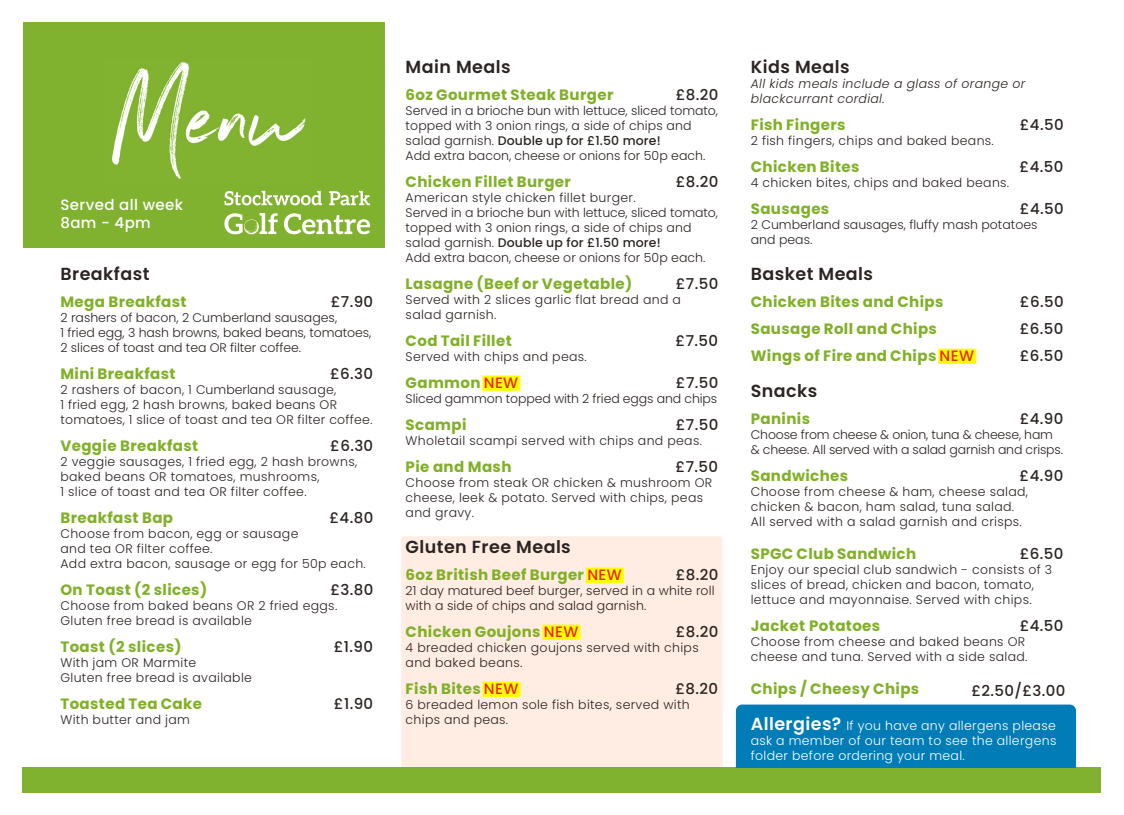
<style>
.page{position:relative;width:1124px;height:815px;background:#fff}
.page>*{position:absolute;margin:0;border:0;box-sizing:border-box;transform-origin:0 0}
.t1{font:600 17.5px "Poppins";letter-spacing:.025em;color:#2b2422}
.t2{font:700 15px "Poppins";letter-spacing:.025em;color:#81b028}
.t3{font:500 15px "Poppins";letter-spacing:.025em;color:#2b2422}
.t4{font:500 15px/18px "Poppins";letter-spacing:.025em;color:#fff}
.t5{font:300 12.5px/15px "Poppins";letter-spacing:.025em;color:#2b2422}
.t6{font:300 12.5px/15px "Poppins";color:#2b2422}
.t7{font:300 12.5px/15px "Poppins";letter-spacing:-.005em;color:#2b2422}
.t8{font:300 12.5px/15px "Poppins";letter-spacing:.025em;color:#fff;text-align:justify}
.t9{font:300 12.5px/15px "Poppins";letter-spacing:-.015em;color:#2b2422}
.t10{font:italic 300 12.5px/15px "Poppins";letter-spacing:.025em;color:#2b2422}
.t11{font:300 12.5px "Poppins";letter-spacing:-.01em;color:#2b2422}
.s1{font-weight:500}
.s2{font-weight:500;color:#e52916}
.s3{font-weight:600;font-size:17.5px}
</style>
<div class="page">
<div style="left:401px;top:536px;width:321px;height:231px;background:#ffece2"></div>
<div style="left:23px;top:23px;width:361px;height:225px;background:#80b12f"></div>
<div style="left:23px;top:767px;width:1077px;height:25px;background:#80b12f"></div>
<img style="left:112px;top:62px;width:194px;height:117px">
<svg style="left:224px;top:191px;width:98px;height:14px"></svg>
<svg style="left:329px;top:191px;width:41px;height:14px"></svg>
<svg style="left:224px;top:213px;width:54px;height:21px"></svg>
<svg style="left:284px;top:213px;width:86px;height:21px"></svg>
<svg style="left:482px;top:375px;width:38px;height:16px"></svg>
<svg style="left:586px;top:568px;width:38px;height:15px"></svg>
<svg style="left:542px;top:625px;width:38px;height:15px"></svg>
<svg style="left:482px;top:682px;width:38px;height:15px"></svg>
<svg style="left:938px;top:349px;width:38px;height:15px"></svg>
<div style="left:735px;top:705px;width:340px;height:62px;background:#007db6"></div>
<p class="t4" style="left:60px;top:196px;width:124px">Served all week<br>8am - 4pm</p>
<h1 class="t1" style="left:60px;top:263px;width:90px">Breakfast</h1>
<p class="t2" style="left:60px;top:293px;width:127px">Mega Breakfast</p>
<p class="t3" style="left:331px;top:293px;width:44px">£7.90</p>
<p class="t7" style="left:60px;top:310px;width:312px">2 rashers of bacon, 2 Cumberland sausages,<br>1 fried egg, 3 hash browns, baked beans, tomatoes,<br>2 slices of toast and tea OR filter coffee.</p>
<p class="t2" style="left:60px;top:365px;width:117px">Mini Breakfast</p>
<p class="t3" style="left:330px;top:365px;width:44px">£6.30</p>
<p class="t5" style="left:60px;top:382px;width:313px">2 rashers of bacon, 1 Cumberland sausage,<br>1 fried egg, 2 hash browns, baked beans OR tomatoes, 1 slice of toast and tea OR filter coffee.</p>
<p class="t2" style="left:60px;top:437px;width:139px">Veggie Breakfast</p>
<p class="t3" style="left:330px;top:437px;width:44px">£6.30</p>
<p class="t5" style="left:60px;top:454px;width:298px">2 veggie sausages, 1 fried egg, 2 hash browns, baked beans OR tomatoes, mushrooms,<br>1 slice of toast and tea OR filter coffee.</p>
<p class="t2" style="left:60px;top:509px;width:114px">Breakfast Bap</p>
<p class="t3" style="left:329px;top:509px;width:45px">£4.80</p>
<p class="t5" style="left:60px;top:526px;width:307px">Choose from bacon, egg or sausage<br>and tea OR filter coffee.<br>Add extra bacon, sausage or egg for 50p each.</p>
<p class="t2" style="left:60px;top:581px;width:148px">On Toast (2 slices)</p>
<p class="t3" style="left:330px;top:581px;width:44px">£3.80</p>
<p class="t5" style="left:60px;top:598px;width:278px">Choose from baked beans OR 2 fried eggs.<br>Gluten free bread is available</p>
<p class="t2" style="left:60px;top:638px;width:123px">Toast (2 slices)</p>
<p class="t3" style="left:334px;top:638px;width:41px">£1.90</p>
<p class="t5" style="left:60px;top:655px;width:193px">With jam OR Marmite<br>Gluten free bread is available</p>
<p class="t2" style="left:60px;top:695px;width:143px">Toasted Tea Cake</p>
<p class="t3" style="left:334px;top:695px;width:41px">£1.90</p>
<p class="t5" style="left:60px;top:712px;width:131px">With butter and jam</p>
<h1 class="t1" style="left:405px;top:57px;width:106px">Main Meals</h1>
<p class="t2" style="left:405px;top:86px;width:209px">6oz Gourmet Steak Burger</p>
<p class="t3" style="left:675px;top:86px;width:44px">£8.20</p>
<p class="t6" style="left:405px;top:104px;width:314px">Served in a brioche bun with lettuce, sliced tomato, topped with 3 onion rings, a side of chips and salad garnish. <span class="s1">Double up for £1.50 more!<br></span>Add extra bacon, cheese or onions for 50p each.</p>
<p class="t2" style="left:405px;top:173px;width:167px">Chicken Fillet Burger</p>
<p class="t3" style="left:675px;top:173px;width:44px">£8.20</p>
<p class="t6" style="left:405px;top:191px;width:314px">American style chicken fillet burger.<br>Served in a brioche bun with lettuce, sliced tomato, topped with 3 onion rings, a side of chips and salad garnish. <span class="s1">Double up for £1.50 more!<br></span>Add extra bacon, cheese or onions for 50p each.</p>
<p class="t2" style="left:405px;top:275px;width:228px">Lasagne (Beef or Vegetable)</p>
<p class="t3" style="left:675px;top:275px;width:44px">£7.50</p>
<p class="t5" style="left:405px;top:293px;width:277px">Served with 2 slices garlic flat bread and a salad garnish.</p>
<p class="t2" style="left:405px;top:332px;width:108px">Cod Tail Fillet</p>
<p class="t3" style="left:675px;top:332px;width:44px">£7.50</p>
<p class="t5" style="left:405px;top:350px;width:183px">Served with chips and peas.</p>
<p class="t2" style="left:405px;top:374px;width:114px">Gammon <span class="s2">NEW</span></p>
<p class="t3" style="left:675px;top:374px;width:44px">£7.50</p>
<p class="t11" style="left:405px;top:392px;width:313px">Sliced gammon topped with 2 fried eggs and chips</p>
<p class="t2" style="left:405px;top:416px;width:62px">Scampi</p>
<p class="t3" style="left:675px;top:416px;width:44px">£7.50</p>
<p class="t5" style="left:405px;top:434px;width:298px">Wholetail scampi served with chips and peas.</p>
<p class="t2" style="left:405px;top:458px;width:107px">Pie and Mash</p>
<p class="t3" style="left:675px;top:458px;width:44px">£7.50</p>
<p class="t5" style="left:405px;top:476px;width:308px">Choose from steak OR chicken &amp; mushroom OR cheese, leek &amp; potato. Served with chips, peas and gravy.</p>
<h1 class="t1" style="left:405px;top:537px;width:167px">Gluten Free Meals</h1>
<p class="t2" style="left:405px;top:566px;width:218px">6oz British Beef Burger <span class="s2">NEW</span></p>
<p class="t3" style="left:675px;top:566px;width:44px">£8.20</p>
<p class="t5" style="left:405px;top:584px;width:310px">21 day matured beef burger, served in a white roll with a side of chips and salad garnish.</p>
<p class="t2" style="left:405px;top:623px;width:174px">Chicken Goujons <span class="s2">NEW</span></p>
<p class="t3" style="left:675px;top:623px;width:44px">£8.20</p>
<p class="t5" style="left:405px;top:641px;width:294px">4 breaded chicken goujons served with chips and baked beans.</p>
<p class="t2" style="left:405px;top:680px;width:114px">Fish Bites <span class="s2">NEW</span></p>
<p class="t3" style="left:675px;top:680px;width:44px">£8.20</p>
<p class="t5" style="left:405px;top:698px;width:285px">6 breaded lemon sole fish bites, served with chips and peas.</p>
<h1 class="t1" style="left:750px;top:57px;width:100px">Kids Meals</h1>
<p class="t10" style="left:750px;top:77px;width:276px">All kids meals include a glass of orange or blackcurrant cordial.</p>
<p class="t2" style="left:750px;top:116px;width:96px">Fish Fingers</p>
<p class="t3" style="left:1019px;top:116px;width:45px">£4.50</p>
<p class="t5" style="left:750px;top:134px;width:244px">2 fish fingers, chips and baked beans.</p>
<p class="t2" style="left:750px;top:158px;width:110px">Chicken Bites</p>
<p class="t3" style="left:1019px;top:158px;width:45px">£4.50</p>
<p class="t5" style="left:750px;top:176px;width:260px">4 chicken bites, chips and baked beans.</p>
<p class="t2" style="left:750px;top:200px;width:80px">Sausages</p>
<p class="t3" style="left:1019px;top:200px;width:45px">£4.50</p>
<p class="t6" style="left:750px;top:218px;width:288px">2 Cumberland sausages, fluffy mash potatoes and peas.</p>
<h1 class="t1" style="left:750px;top:264px;width:124px">Basket Meals</h1>
<p class="t2" style="left:750px;top:293px;width:194px">Chicken Bites and Chips</p>
<p class="t3" style="left:1019px;top:293px;width:45px">£6.50</p>
<p class="t2" style="left:750px;top:320px;width:188px">Sausage Roll and Chips</p>
<p class="t3" style="left:1019px;top:320px;width:45px">£6.50</p>
<p class="t2" style="left:750px;top:347px;width:225px">Wings of Fire and Chips <span class="s2">NEW</span></p>
<p class="t3" style="left:1019px;top:347px;width:45px">£6.50</p>
<h1 class="t1" style="left:750px;top:381px;width:68px">Snacks</h1>
<p class="t2" style="left:750px;top:410px;width:61px">Paninis</p>
<p class="t3" style="left:1019px;top:410px;width:45px">£4.90</p>
<p class="t9" style="left:750px;top:428px;width:314px">Choose from cheese &amp; onion, tuna &amp; cheese, ham &amp; cheese. All served with a salad garnish and crisps.</p>
<p class="t2" style="left:750px;top:467px;width:99px">Sandwiches</p>
<p class="t3" style="left:1019px;top:467px;width:45px">£4.90</p>
<p class="t5" style="left:750px;top:485px;width:279px">Choose from cheese &amp; ham, cheese salad, chicken &amp; bacon, ham salad, tuna salad.<br>All served with a salad garnish and crisps.</p>
<p class="t2" style="left:750px;top:545px;width:167px">SPGC Club Sandwich</p>
<p class="t3" style="left:1019px;top:545px;width:45px">£6.50</p>
<p class="t5" style="left:750px;top:563px;width:303px">Enjoy our special club sandwich - consists of 3 slices of bread, chicken and bacon, tomato, lettuce and mayonnaise. Served with chips.</p>
<p class="t2" style="left:750px;top:617px;width:131px">Jacket Potatoes</p>
<p class="t3" style="left:1019px;top:617px;width:45px">£4.50</p>
<p class="t5" style="left:750px;top:635px;width:278px">Choose from cheese and baked beans OR cheese and tuna. Served with a side salad.</p>
<p class="t2" style="left:750px;top:680px;width:170px">Chips / Cheesy Chips</p>
<p class="t3" style="left:971px;top:682px;width:96px">£2.50/£3.00</p>
<p class="t8" style="left:750px;top:718px;width:307px"><span class="s3">Allergies?</span> If you have any allergens please ask a member of our team to see the allergens folder before ordering your meal.</p>
</div>
